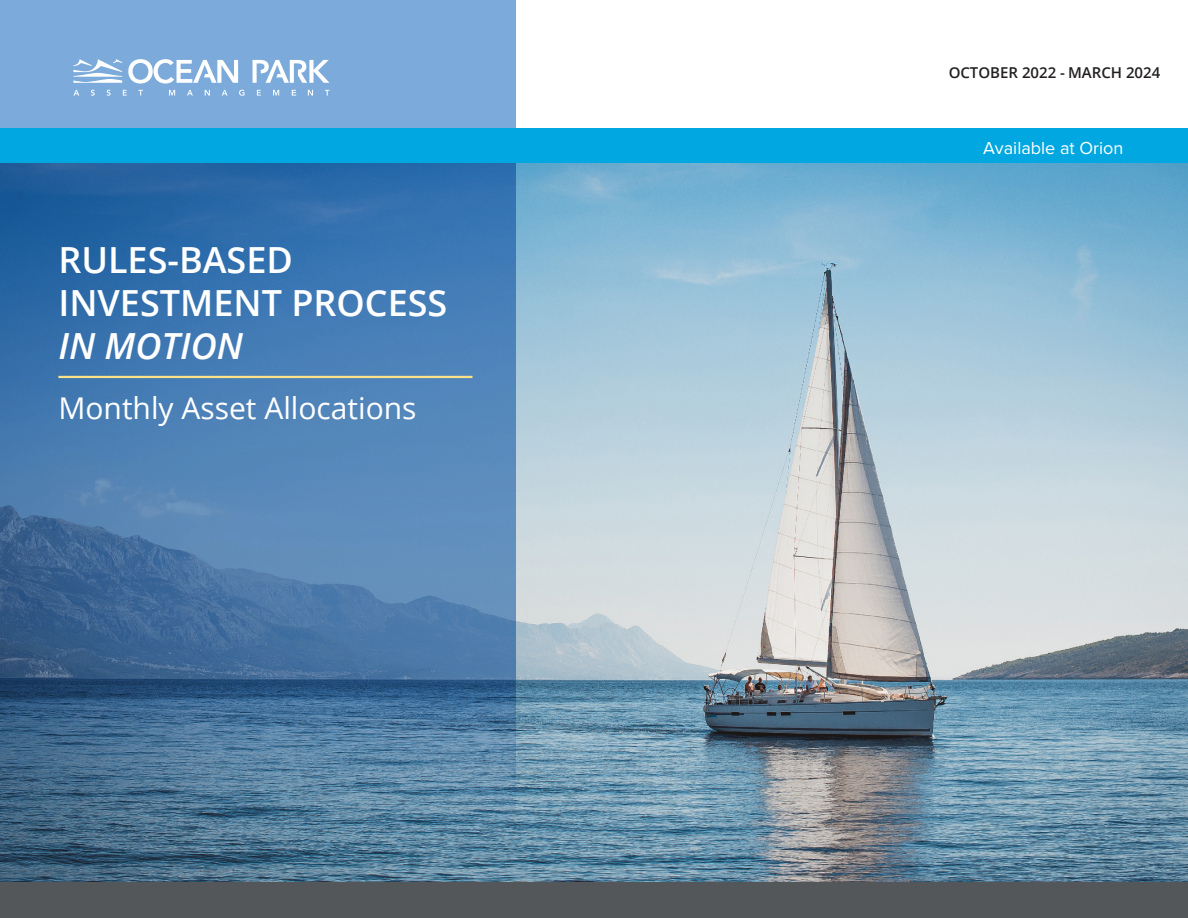
<style>
.page{position:relative;width:1188px;height:918px;background:#fff}
.page>*{position:absolute;margin:0;border:0;box-sizing:border-box;transform-origin:0 0}
.t1{font:600 36px/43.2px "Open Sans";color:#fff}
.t2{font:italic 600 36px "Open Sans";color:#fff}
.t3{font:30px "Open Sans";color:#fff}
.t4{font:18px "Proxima Nova";color:#fff}
.t5{font:600 15px "Open Sans";color:#231f20}
</style>
<div class="page">
<img style="left:516px;top:162px;width:672px;height:720px">
<svg style="left:0;top:0;width:516px;height:882px;background:#4d7dac"></svg>
<div style="left:0;top:882px;width:1188px;height:36px;background:#54575a"></div>
<hr style="left:58px;top:376px;width:414px;height:2px;background:#fde287">
<svg style="left:169px;top:90px;width:6px;height:6px"></svg>
<svg style="left:187px;top:90px;width:6px;height:6px"></svg>
<svg style="left:205px;top:90px;width:5px;height:6px"></svg>
<svg style="left:222px;top:90px;width:6px;height:6px"></svg>
<svg style="left:239px;top:90px;width:5px;height:6px"></svg>
<svg style="left:257px;top:90px;width:4px;height:6px"></svg>
<svg style="left:273px;top:90px;width:6px;height:6px"></svg>
<svg style="left:292px;top:90px;width:4px;height:6px"></svg>
<svg style="left:308px;top:90px;width:5px;height:6px"></svg>
<svg style="left:325px;top:90px;width:4px;height:6px"></svg>
<svg style="left:73px;top:90px;width:6px;height:6px"></svg>
<svg style="left:91px;top:90px;width:4px;height:6px"></svg>
<svg style="left:107px;top:90px;width:4px;height:6px"></svg>
<svg style="left:123px;top:90px;width:4px;height:6px"></svg>
<svg style="left:138px;top:90px;width:5px;height:6px"></svg>
<svg style="left:253px;top:60px;width:76px;height:23px"></svg>
<svg style="left:128px;top:59px;width:110px;height:25px"></svg>
<svg style="left:73px;top:59px;width:49px;height:24px"></svg>
<div style="left:0;top:128px;width:1188px;height:34px;background:#00a7e0"></div>
<p class="t1" style="left:58px;top:237px;width:391px">RULES-BASED<br>INVESTMENT PROCESS</p>
<p class="t2" style="left:58px;top:321px;width:186px">IN MOTION</p>
<p class="t3" style="left:58px;top:388px;width:360px">Monthly Asset Allocations</p>
<p class="t5" style="left:949px;top:62px;width:213px">OCTOBER 2022 - MARCH 2024</p>
<p class="t4" style="left:983px;top:135px;width:142px">Available at Orion</p>
</div>
